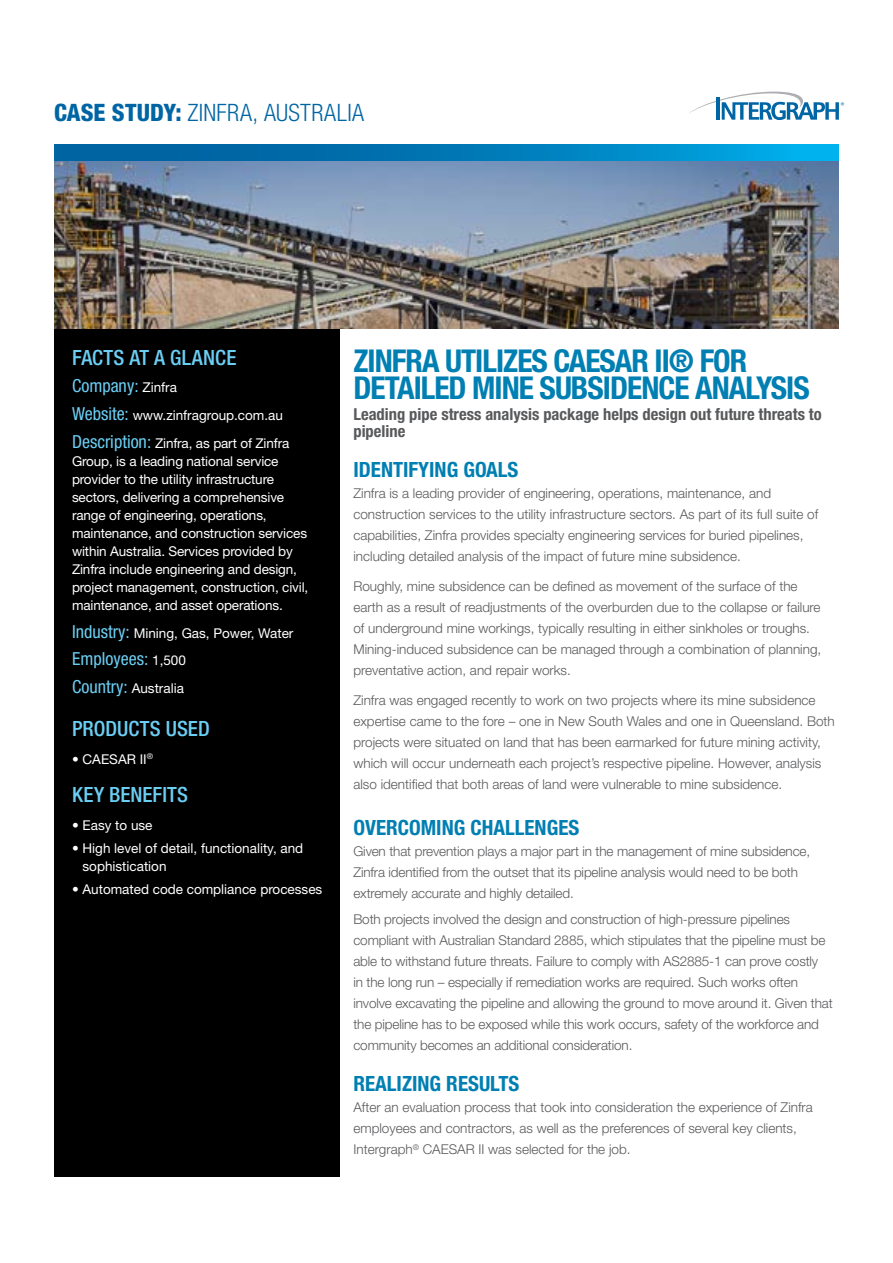
<style>
.page{position:relative;width:893px;height:1263px;background:#fff}
.page>*{position:absolute;margin:0;border:0;box-sizing:border-box;transform-origin:0 0}
.t1{font:700 condensed 31.5px/27px "Helvetica Neue LT Std";letter-spacing:-.03em;color:#007fb3}
.t2{font:300 condensed 24px "Helvetica Neue LT Std";letter-spacing:.015em;color:#0065a4}
.t3{font:700 condensed 21px "Helvetica Neue LT Std";color:#007fb3}
.t4{font:500 condensed 21px "Helvetica Neue LT Std";letter-spacing:.005em;color:#6bcef3}
.t5{font:condensed 18px "Helvetica Neue LT Std";color:#6bcef3}
.t6{font:700 condensed 16.5px/16.5px "Helvetica Neue LT Std";color:#58595b}
.t7{font:300 13.5px/21px "Helvetica Neue LT Std";color:#58595b}
.t8{font:13.5px/18px "Helvetica Neue LT Std";letter-spacing:-.01em;color:#fff}
.s1{font-weight:800}
.s2{font-stretch:normal;font-size:13.5px;color:#fff}
.s3{font-stretch:condensed;font-size:18px;color:#6bcef3}
</style>
<div class="page">
<svg style="left:690px;top:92px;width:154px;height:28px"></svg>
<div style="left:54px;top:328px;width:286px;height:849px;background:#000"></div>
<img style="left:54px;top:161px;width:785px;height:167px">
<svg style="left:54px;top:144px;width:785px;height:17px;background:#007dbb"></svg>
<h2 class="t2" style="left:54px;top:98px;width:312px"><span class="s1">CASE STUDY:</span> ZINFRA, AUSTRALIA</h2>
<h3 class="t4" style="left:72px;top:344px;width:166px">FACTS AT A GLANCE</h3>
<h3 class="t5" style="left:72px;top:375px;width:106px">Company: <span class="s2">Zinfra</span></h3>
<p class="t8" style="left:72px;top:401px;width:219px;line-height:27.8px"><span class="s3">Website:</span> www.zinfragroup.com.au<br><span class="s3">Description:</span> Zinfra, as part of Zinfra</p>
<p class="t8" style="left:72px;top:452px;width:238px">Group, is a leading national service provider to the utility infrastructure sectors, delivering a comprehensive range of engineering, operations, maintenance, and construction services within Australia. Services provided by Zinfra include engineering and design, project management, construction, civil, maintenance, and asset operations.</p>
<p class="t8" style="left:72px;top:623px;width:223px"><span class="s3">Industry:</span> Mining, Gas, Power, Water</p>
<h3 class="t5" style="left:72px;top:648px;width:115px">Employees: <span class="s2">1,500</span></h3>
<p class="t8" style="left:72px;top:679px;width:113px"><span class="s3">Country:</span> Australia</p>
<h3 class="t4" style="left:72px;top:716px;width:139px">PRODUCTS USED</h3>
<p class="t8" style="left:72px;top:749px;width:83px">• CAESAR II<sup>®</sup></p>
<h3 class="t4" style="left:72px;top:782px;width:118px">KEY BENEFITS</h3>
<p class="t8" style="left:72px;top:815px;width:82px">• Easy to use</p>
<p class="t8" style="left:83px;top:839px;width:222px;text-indent:-11px">• High level of detail, functionality, and sophistication</p>
<p class="t8" style="left:72px;top:880px;width:252px">• Automated code compliance processes</p>
<h1 class="t1" style="left:353px;top:347px;width:458px">ZINFRA UTILIZES CAESAR II® FOR<br>DETAILED MINE SUBSIDENCE ANALYSIS</h1>
<p class="t6" style="left:353px;top:406px;width:470px">Leading pipe stress analysis package helps design out future threats to pipeline</p>
<h3 class="t3" style="left:353px;top:457px;width:16px">Identifyin</h3>
<h3 class="t3" style="left:447px;top:457px;width:29px">g Goals</h3>
<p class="t7" style="left:353px;top:482px;width:466px">Zinfra is a leading provider of engineering, operations, maintenance, and construction services to the utility infrastructure sectors. As part of its full suite of capabilities, Zinfra provides specialty engineering services for buried pipelines, including detailed analysis of the impact of future mine subsidence.</p>
<p class="t7" style="left:353px;top:575px;width:469px">Roughly, mine subsidence can be defined as movement of the surface of the earth as a result of readjustments of the overburden due to the collapse or failure of underground mine workings, typically resulting in either sinkholes or troughs.<br>Mining-induced subsidence can be managed through a combination of planning, preventative action, and repair works.</p>
<p class="t7" style="left:353px;top:689px;width:483px">Zinfra was engaged recently to work on two projects where its mine subsidence expertise came to the fore – one in New South Wales and one in Queensland. Both projects were situated on land that has been earmarked for future mining activity, which will occur underneath each project’s respective pipeline. However, analysis also identified that both areas of land were vulnerable to mine subsidence.</p>
<h3 class="t3" style="left:353px;top:815px;width:35px">Overcomin</h3>
<h3 class="t3" style="left:454px;top:815px;width:52px">g Challen</h3>
<h3 class="t3" style="left:547px;top:815px;width:23px">ges</h3>
<p class="t7" style="left:353px;top:840px;width:458px">Given that prevention plays a major part in the management of mine subsidence,<br>Zinfra identified from the outset that its pipeline analysis would need to be both extremely accurate and highly detailed.</p>
<p class="t7" style="left:353px;top:908px;width:481px">Both projects involved the design and construction of high-pressure pipelines compliant with Australian Standard 2885, which stipulates that the pipeline must be able to withstand future threats. Failure to comply with AS2885-1 can prove costly<br>in the long run – especially if remediation works are required. Such works often involve excavating the pipeline and allowing the ground to move around it. Given that the pipeline has to be exposed while this work occurs, safety of the workforce and community becomes an additional consideration.</p>
<h3 class="t3" style="left:353px;top:1071px;width:22px">Realizin</h3>
<h3 class="t3" style="left:430px;top:1071px;width:40px">g Results</h3>
<p class="t7" style="left:353px;top:1097px;width:461px">After an evaluation process that took into consideration the experience of Zinfra employees and contractors, as well as the preferences of several key clients,<br>Intergraph<sup>®</sup> CAESAR II was selected for the job.</p>
</div>
